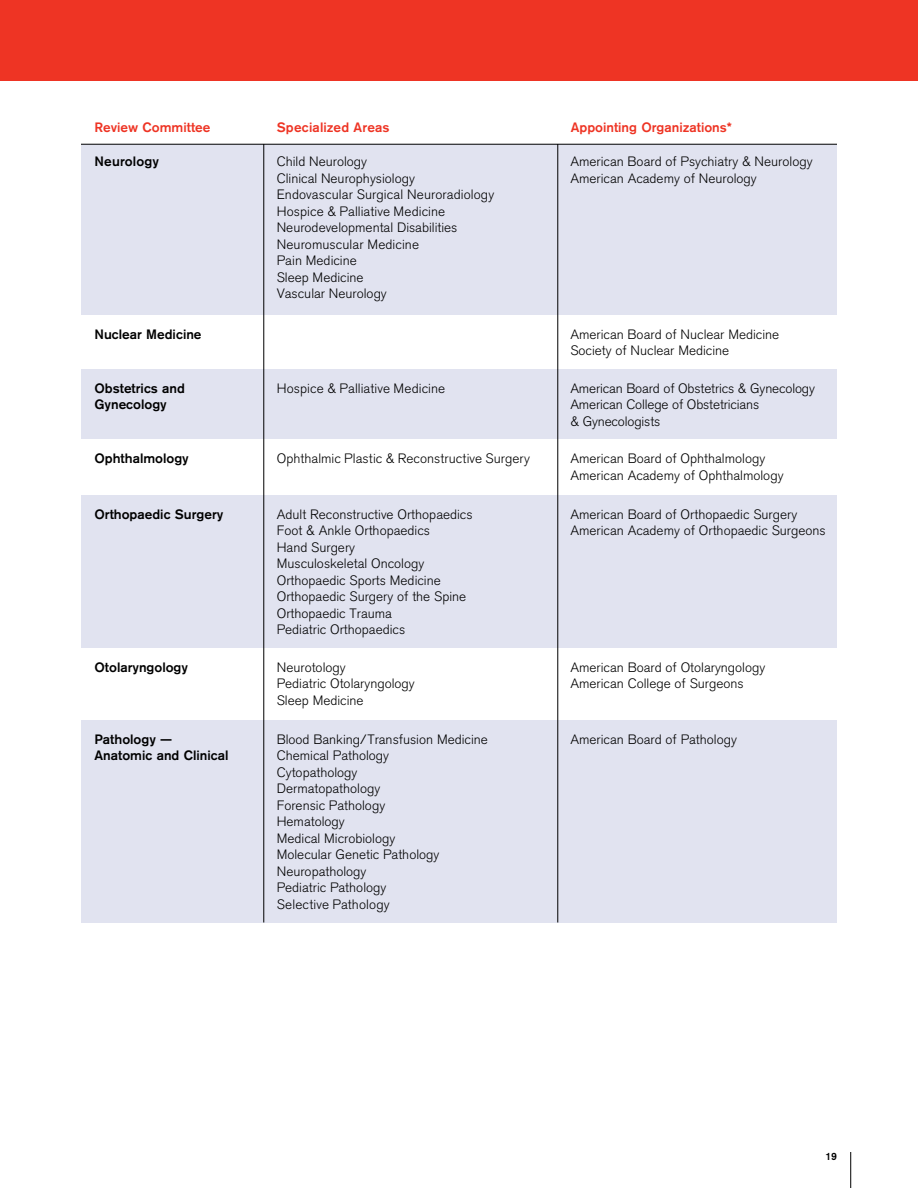
<style>
.page{position:relative;width:918px;height:1188px;background:#fff}
.page>*{position:absolute;margin:0;border:0;box-sizing:border-box;transform-origin:0 0}
.t1{font:300 13.5px/16.5px "Akzidenz Grotesk Pro";color:#000}
.t2{font:500 13.5px/16.5px "Akzidenz Grotesk Pro";color:#000}
.t3{font:500 13.5px "Akzidenz Grotesk Pro";color:#ee3424}
.t4{font:500 10.5px "Akzidenz Grotesk Pro";color:#000}
</style>
<div class="page">
<hr style="left:850px;top:1152px;width:1px;height:36px;background:#000">
<div style="left:81px;top:495px;width:756px;height:153px;background:#e1e3f0"></div>
<div style="left:81px;top:720px;width:756px;height:202px;background:#e1e3f0"></div>
<div style="left:81px;top:144px;width:756px;height:171px;background:#e1e3f0"></div>
<div style="left:81px;top:369px;width:756px;height:70px;background:#e1e3f0"></div>
<hr style="left:558px;top:144px;width:1px;height:778px;background:#000">
<hr style="left:264px;top:144px;width:1px;height:778px;background:#000">
<hr style="left:81px;top:144px;width:756px;height:1px;background:#000">
<div style="left:0;top:0;width:918px;height:81px;background:#ee3424"></div>
<p class="t3" style="left:95px;top:118px;width:117px">Review Committee</p>
<p class="t3" style="left:277px;top:118px;width:114px">Specialized Areas</p>
<p class="t3" style="left:571px;top:118px;width:163px">Appointing Organizations*</p>
<p class="t2" style="left:95px;top:153px;width:66px">Neurology</p>
<p class="t2" style="left:95px;top:325px;width:109px">Nuclear Medicine</p>
<p class="t2" style="left:95px;top:379px;width:92px">Obstetrics and<br>Gynecology</p>
<p class="t2" style="left:95px;top:450px;width:96px">Ophthalmology</p>
<p class="t2" style="left:95px;top:505px;width:130px">Orthopaedic Surgery</p>
<p class="t1" style="left:277px;top:153px;width:219px">Child Neurology<br>Clinical Neurophysiology<br>Endovascular Surgical Neuroradiology<br>Hospice &amp; Palliative Medicine<br>Neurodevelopmental Disabilities<br>Neuromuscular Medicine<br>Pain Medicine<br>Sleep Medicine<br>Vascular Neurology</p>
<p class="t1" style="left:570px;top:153px;width:244px">American Board of Psychiatry &amp; Neurology<br>American Academy of Neurology</p>
<p class="t1" style="left:570px;top:326px;width:210px">American Board of Nuclear Medicine<br>Society of Nuclear Medicine</p>
<p class="t1" style="left:277px;top:380px;width:170px">Hospice &amp; Palliative Medicine</p>
<p class="t1" style="left:570px;top:380px;width:246px">American Board of Obstetrics &amp; Gynecology<br>American College of Obstetricians<br>&amp; Gynecologists</p>
<p class="t1" style="left:277px;top:450px;width:255px">Ophthalmic Plastic &amp; Reconstructive Surgery</p>
<p class="t1" style="left:570px;top:450px;width:215px">American Board of Ophthalmology<br>American Academy of Ophthalmology</p>
<p class="t1" style="left:277px;top:506px;width:197px">Adult Reconstructive Orthopaedics<br>Foot &amp; Ankle Orthopaedics<br>Hand Surgery<br>Musculoskeletal Oncology<br>Orthopaedic Sports Medicine<br>Orthopaedic Surgery of the Spine<br>Orthopaedic Trauma<br>Pediatric Orthopaedics</p>
<p class="t1" style="left:570px;top:506px;width:257px">American Board of Orthopaedic Surgery<br>American Academy of Orthopaedic Surgeons</p>
<p class="t2" style="left:95px;top:658px;width:95px">Otolaryngology</p>
<p class="t1" style="left:277px;top:659px;width:139px">Neurotology<br>Pediatric Otolaryngology<br>Sleep Medicine</p>
<p class="t1" style="left:570px;top:659px;width:196px">American Board of Otolaryngology<br>American College of Surgeons</p>
<p class="t2" style="left:95px;top:730px;width:135px">Pathology —<br>Anatomic and Clinical</p>
<p class="t1" style="left:277px;top:731px;width:213px">Blood Banking/Transfusion Medicine<br>Chemical Pathology<br>Cytopathology<br>Dermatopathology<br>Forensic Pathology<br>Hematology<br>Medical Microbiology<br>Molecular Genetic Pathology<br>Neuropathology<br>Pediatric Pathology<br>Selective Pathology</p>
<p class="t1" style="left:570px;top:731px;width:168px">American Board of Pathology</p>
<p class="t4" style="left:825px;top:1149px;width:13px">19</p>
</div>
